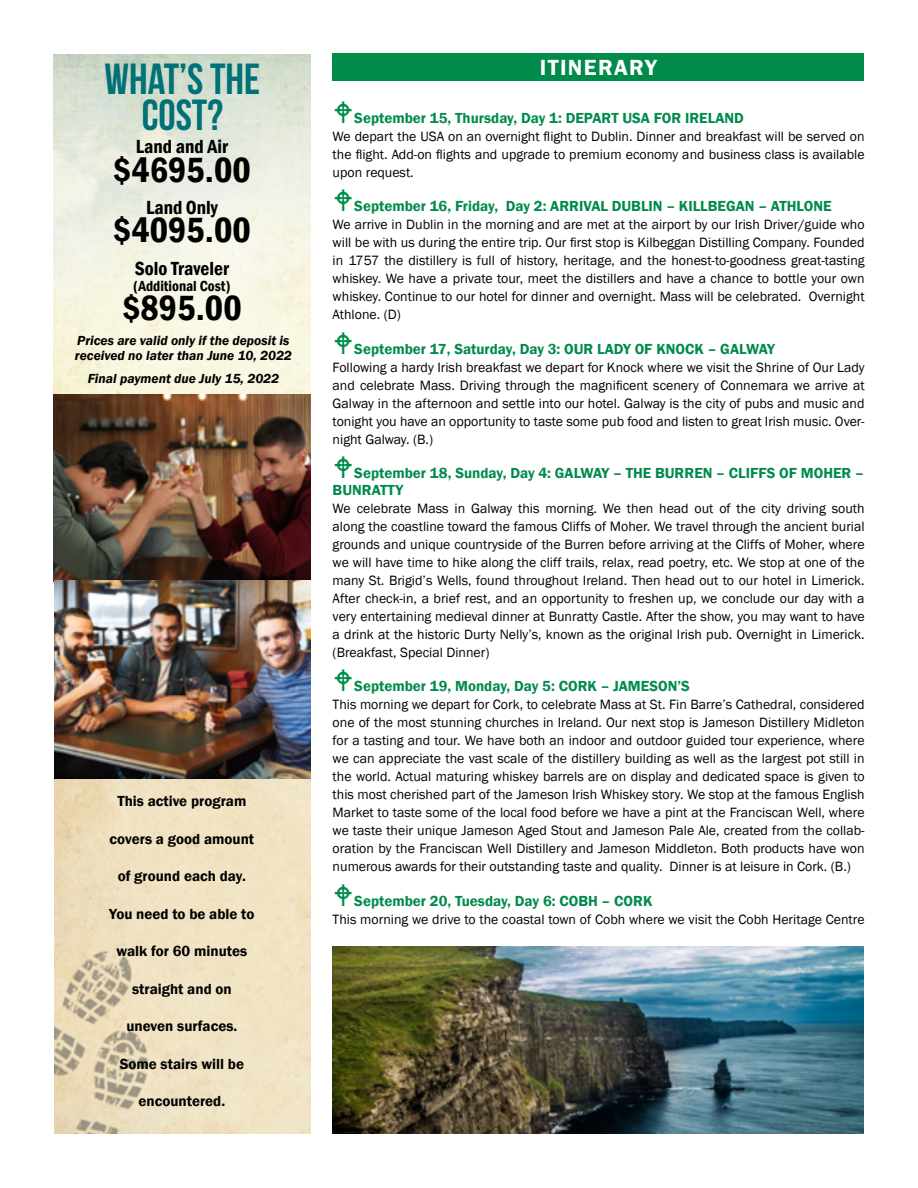
<style>
.page{position:relative;width:918px;height:1188px;background:#fff}
.page>*{position:absolute;margin:0;border:0;box-sizing:border-box;transform-origin:0 0}
.t1{font:43.5px/36px "Bebas Neue";color:#007176;text-align:center}
.t2{font:600 condensed 36px "Franklin Gothic";color:#000}
.t3{font:600 22.5px "Franklin Gothic";letter-spacing:.06em;color:#fff}
.t4{font:600 condensed 19.5px "Franklin Gothic";color:#000}
.t5{font:600 15px/16.5px "Franklin Gothic";color:#008b4b}
.t6{font:600 15px "Franklin Gothic";color:#000}
.t7{font:600 condensed 15px "Franklin Gothic";color:#000}
.t8{font:13.8px/18px "Franklin Gothic";color:#000;text-align:justify}
.t9{font:italic 600 13.5px/15px "Franklin Gothic";color:#000}
</style>
<div class="page">
<div style="left:333px;top:53px;width:531px;height:28px;background:#008b4b"></div>
<img style="left:53px;top:54px;width:258px;height:528px">
<img style="left:54px;top:779px;width:257px;height:355px">
<img style="left:333px;top:946px;width:531px;height:188px">
<img style="left:54px;top:580px;width:257px;height:199px">
<h1 class="t1" style="left:105px;top:60px;width:157px">WHAT’S THE<br>COST?</h1>
<h3 class="t4" style="left:136px;top:134px;width:94px">Land and Air</h3>
<h2 class="t2" style="left:113px;top:146px;width:139px">$4695.00</h2>
<h3 class="t4" style="left:146px;top:194px;width:73px">Land Only</h3>
<h2 class="t2" style="left:113px;top:206px;width:139px">$4095.00</h2>
<h3 class="t4" style="left:135px;top:255px;width:96px">Solo Traveler</h3>
<p class="t7" style="left:133px;top:276px;width:99px">(Additional Cost)</p>
<h2 class="t2" style="left:122px;top:284px;width:121px">$895.00</h2>
<p class="t9" style="left:75px;top:333px;width:218px">Prices are valid only if the deposit is received no later than June 10, 2022</p>
<p class="t9" style="left:88px;top:371px;width:193px">Final payment due July 15, 2022</p>
<p class="t6" style="left:117px;top:792px;width:131px">This active program</p>
<p class="t6" style="left:110px;top:830px;width:146px">covers a good amount</p>
<p class="t6" style="left:118px;top:867px;width:130px">of ground each day.</p>
<p class="t6" style="left:109px;top:905px;width:147px">You need to be able to</p>
<p class="t6" style="left:117px;top:942px;width:132px">walk for 60 minutes</p>
<p class="t6" style="left:132px;top:980px;width:101px">straight and on</p>
<p class="t6" style="left:126px;top:1017px;width:112px">uneven surfaces.</p>
<p class="t6" style="left:120px;top:1055px;width:126px">Some stairs will be</p>
<p class="t6" style="left:139px;top:1092px;width:88px">encountered.</p>
<h3 class="t3" style="left:540px;top:54px;width:118px">ITINERARY</h3>
<p class="t5" style="left:354px;top:110px;width:391px">September 15, Thursday, Day 1: DEPART USA FOR IRELAND</p>
<p class="t8" style="left:333px;top:128px;width:534px">We depart the USA on an overnight flight to Dublin. Dinner and breakfast will be served on the flight. Add-on flights and upgrade to premium economy and business class is available upon request.</p>
<p class="t5" style="left:354px;top:198px;width:479px">September 16, Friday, Day 2: ARRIVAL DUBLIN – KILLBEGAN – ATHLONE</p>
<p class="t8" style="left:333px;top:216px;width:534px">We arrive in Dublin in the morning and are met at the airport by our Irish Driver/guide who will be with us during the entire trip. Our first stop is Kilbeggan Distilling Company. Founded in 1757 the distillery is full of history, heritage, and the honest-to-goodness great-tasting whiskey. We have a private tour, meet the distillers and have a chance to bottle your own whiskey. Continue to our hotel for dinner and overnight. Mass will be celebrated. Overnight Athlone. (D)</p>
<p class="t5" style="left:354px;top:341px;width:422px">September 17, Saturday, Day 3: OUR LADY OF KNOCK – GALWAY</p>
<p class="t8" style="left:333px;top:359px;width:534px">Following a hardy Irish breakfast we depart for Knock where we visit the Shrine of Our Lady and celebrate Mass. Driving through the magnificent scenery of Connemara we arrive at Galway in the afternoon and settle into our hotel. Galway is the city of pubs and music and tonight you have an opportunity to taste some pub food and listen to great Irish music. Over&shy;night Galway. (B.)</p>
<p class="t5" style="left:333px;top:465px;width:533px;text-indent:22px">September 18, Sunday, Day 4: GALWAY – THE BURREN – CLIFFS OF MOHER –<br>BUNRATTY</p>
<p class="t8" style="left:333px;top:500px;width:534px">We celebrate Mass in Galway this morning. We then head out of the city driving south along the coastline toward the famous Cliffs of Moher. We travel through the ancient burial grounds and unique countryside of the Burren before arriving at the Cliffs of Moher, where we will have time to hike along the cliff trails, relax, read poetry, etc. We stop at one of the many St. Brigid’s Wells, found throughout Ireland. Then head out to our hotel in Limerick.<br>After check-in, a brief rest, and an opportunity to freshen up, we conclude our day with a very entertaining medieval dinner at Bunratty Castle. After the show, you may want to have a drink at the historic Durty Nelly’s, known as the original Irish pub. Overnight in Limerick. (Breakfast, Special Dinner)</p>
<p class="t5" style="left:354px;top:678px;width:337px">September 19, Monday, Day 5: CORK – JAMESON’S</p>
<p class="t8" style="left:333px;top:696px;width:534px">This morning we depart for Cork, to celebrate Mass at St. Fin Barre’s Cathedral, considered one of the most stunning churches in Ireland. Our next stop is Jameson Distillery Midleton for a tasting and tour. We have both an indoor and outdoor guided tour experience, where we can appreciate the vast scale of the distillery building as well as the largest pot still in the world. Actual maturing whiskey barrels are on display and dedicated space is given to this most cherished part of the Jameson Irish Whiskey story. We stop at the famous English Market to taste some of the local food before we have a pint at the Franciscan Well, where we taste their unique Jameson Aged Stout and Jameson Pale Ale, created from the collab&shy;oration by the Franciscan Well Distillery and Jameson Middleton. Both products have won numerous awards for their outstanding taste and quality. Dinner is at leisure in Cork. (B.)</p>
<p class="t5" style="left:354px;top:893px;width:300px">September 20, Tuesday, Day 6: COBH – CORK</p>
<p class="t8" style="left:333px;top:911px;width:534px">This morning we drive to the coastal town of Cobh where we visit the Cobh Heritage Centre</p>
</div>
